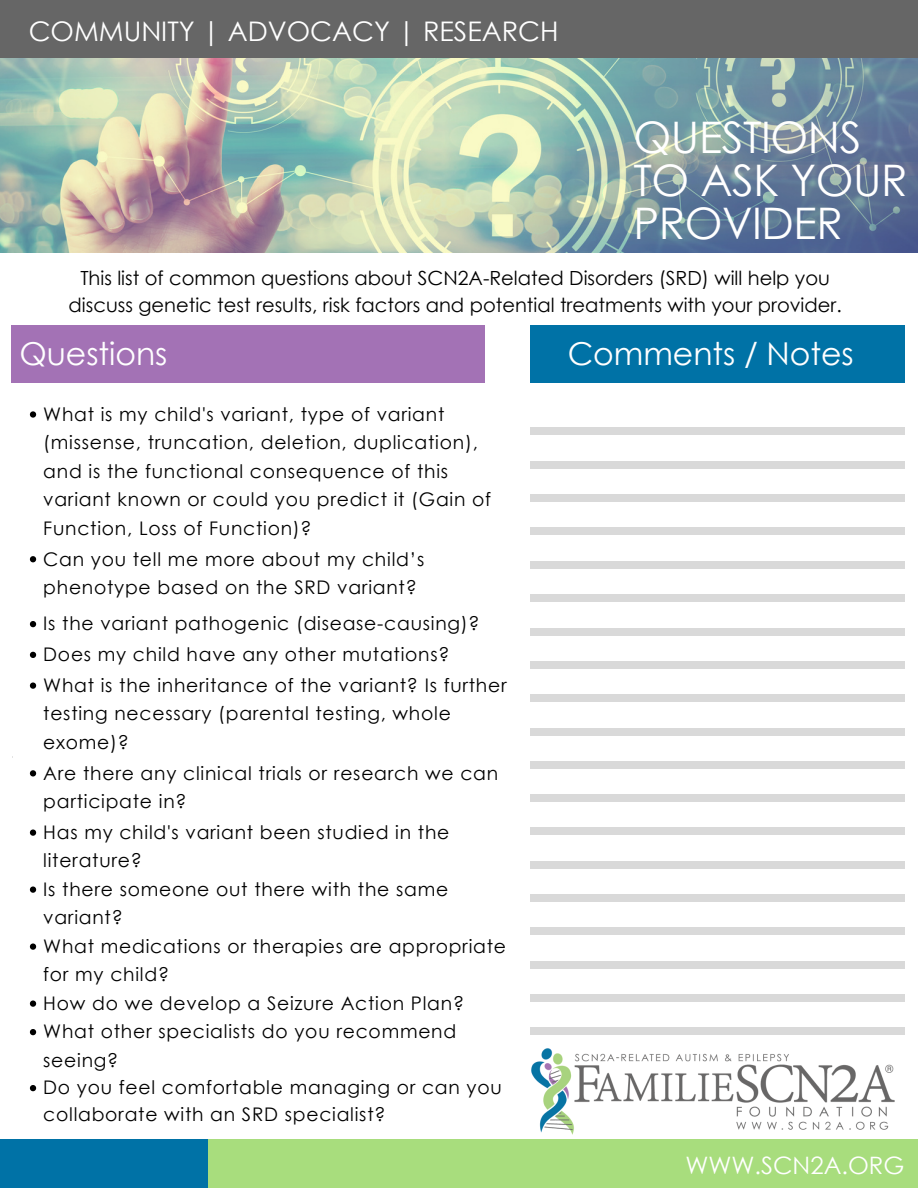
<style>
.page{position:relative;width:918px;height:1188px;background:#fff}
.page>*{position:absolute;margin:0;border:0;box-sizing:border-box;transform-origin:0 0}
.t1{font:43.5px/42.8px "Century Gothic";letter-spacing:-.01em;color:#fff}
.t2{font:31.5px "Century Gothic";color:#fff}
.t3{font:27px "Century Gothic";color:#fff}
.t4{font:24px "Century Gothic";color:#fff}
.t5{font:19.5px "Century Gothic";color:#000}
.t6{font:18.75px/28.5px "Century Gothic";letter-spacing:.04em;color:#000}
</style>
<div class="page">
<img style="left:0;top:58px;width:918px;height:194px">
<div style="left:0;top:0;width:918px;height:58px;background:#666"></div>
<div style="left:0;top:1140px;width:212px;height:48px;background:#0072a6"></div>
<div style="left:208px;top:1140px;width:710px;height:48px;background:#a8dd7d"></div>
<div style="left:11px;top:326px;width:474px;height:57px;background:#a372b5"></div>
<div style="left:530px;top:326px;width:374px;height:57px;background:#0072a6"></div>
<div style="left:530px;top:427px;width:374px;height:8px;background:#d9d9d9"></div>
<div style="left:530px;top:461px;width:374px;height:8px;background:#d9d9d9"></div>
<div style="left:530px;top:494px;width:374px;height:8px;background:#d9d9d9"></div>
<div style="left:530px;top:528px;width:374px;height:7px;background:#d9d9d9"></div>
<div style="left:530px;top:561px;width:374px;height:8px;background:#d9d9d9"></div>
<div style="left:530px;top:594px;width:374px;height:8px;background:#d9d9d9"></div>
<div style="left:530px;top:628px;width:374px;height:7px;background:#d9d9d9"></div>
<div style="left:530px;top:661px;width:374px;height:8px;background:#d9d9d9"></div>
<div style="left:530px;top:694px;width:374px;height:8px;background:#d9d9d9"></div>
<div style="left:530px;top:728px;width:374px;height:8px;background:#d9d9d9"></div>
<div style="left:530px;top:761px;width:374px;height:8px;background:#d9d9d9"></div>
<div style="left:530px;top:794px;width:374px;height:8px;background:#d9d9d9"></div>
<div style="left:530px;top:827px;width:374px;height:8px;background:#d9d9d9"></div>
<div style="left:530px;top:861px;width:374px;height:7px;background:#d9d9d9"></div>
<div style="left:530px;top:894px;width:374px;height:8px;background:#d9d9d9"></div>
<div style="left:530px;top:927px;width:374px;height:8px;background:#d9d9d9"></div>
<div style="left:530px;top:961px;width:374px;height:8px;background:#d9d9d9"></div>
<div style="left:530px;top:994px;width:374px;height:8px;background:#d9d9d9"></div>
<div style="left:530px;top:1027px;width:374px;height:8px;background:#d9d9d9"></div>
<img style="left:531px;top:1048px;width:364px;height:87px">
<svg style="left:30px;top:411px;width:6px;height:7px"></svg>
<svg style="left:30px;top:556px;width:6px;height:6px"></svg>
<svg style="left:30px;top:621px;width:6px;height:6px"></svg>
<svg style="left:30px;top:652px;width:6px;height:6px"></svg>
<svg style="left:30px;top:683px;width:6px;height:6px"></svg>
<svg style="left:30px;top:770px;width:6px;height:7px"></svg>
<svg style="left:30px;top:830px;width:6px;height:6px"></svg>
<svg style="left:30px;top:887px;width:6px;height:6px"></svg>
<svg style="left:30px;top:944px;width:6px;height:6px"></svg>
<svg style="left:30px;top:1001px;width:6px;height:6px"></svg>
<svg style="left:30px;top:1029px;width:6px;height:6px"></svg>
<svg style="left:30px;top:1085px;width:6px;height:6px"></svg>
<p class="t3" style="left:29px;top:14px;width:531px">COMMUNITY | ADVOCACY | RESEARCH</p>
<p class="t1" style="left:634px;top:115px;width:229px">QUESTIONS</p>
<p class="t1" style="left:634px;top:158px;width:275px">TO ASK YOUR<br>PROVIDER</p>
<p class="t5" style="left:80px;top:265px;width:751px">This list of common questions about SCN2A-Related Disorders (SRD) will help you</p>
<p class="t5" style="left:69px;top:292px;width:775px">discuss genetic test results, risk factors and potential treatments with your provider.</p>
<p class="t2" style="left:19px;top:333px;width:150px">Questions</p>
<p class="t2" style="left:568px;top:333px;width:288px">Comments / Notes</p>
<p class="t6" style="left:43px;top:399px;width:449px">What is my child's variant, type of variant (missense, truncation, deletion, duplication), and is the functional consequence of this variant known or could you predict it (Gain of Function, Loss of Function)?</p>
<p class="t6" style="left:43px;top:544px;width:383px">Can you tell me more about my child’s phenotype based on the SRD variant?</p>
<p class="t6" style="left:43px;top:609px;width:438px">Is the variant pathogenic (disease-causing)?</p>
<p class="t6" style="left:43px;top:640px;width:408px">Does my child have any other mutations?</p>
<p class="t6" style="left:43px;top:670px;width:465px">What is the inheritance of the variant? Is further testing necessary (parental testing, whole exome)?</p>
<p class="t6" style="left:43px;top:758px;width:457px">Are there any clinical trials or research we can participate in?</p>
<p class="t6" style="left:43px;top:817px;width:408px">Has my child's variant been studied in the literature?</p>
<p class="t6" style="left:43px;top:874px;width:406px">Is there someone out there with the same variant?</p>
<p class="t6" style="left:43px;top:931px;width:464px">What medications or therapies are appropriate for my child?</p>
<p class="t6" style="left:43px;top:988px;width:422px">How do we develop a Seizure Action Plan?</p>
<p class="t6" style="left:43px;top:1017px;width:415px">What other specialists do you recommend seeing?</p>
<p class="t6" style="left:43px;top:1074px;width:460px;line-height:26.7px">Do you feel comfortable managing or can you collaborate with an SRD specialist?</p>
<p class="t4" style="left:685px;top:1150px;width:220px">WWW.SCN2A.ORG</p>
</div>
